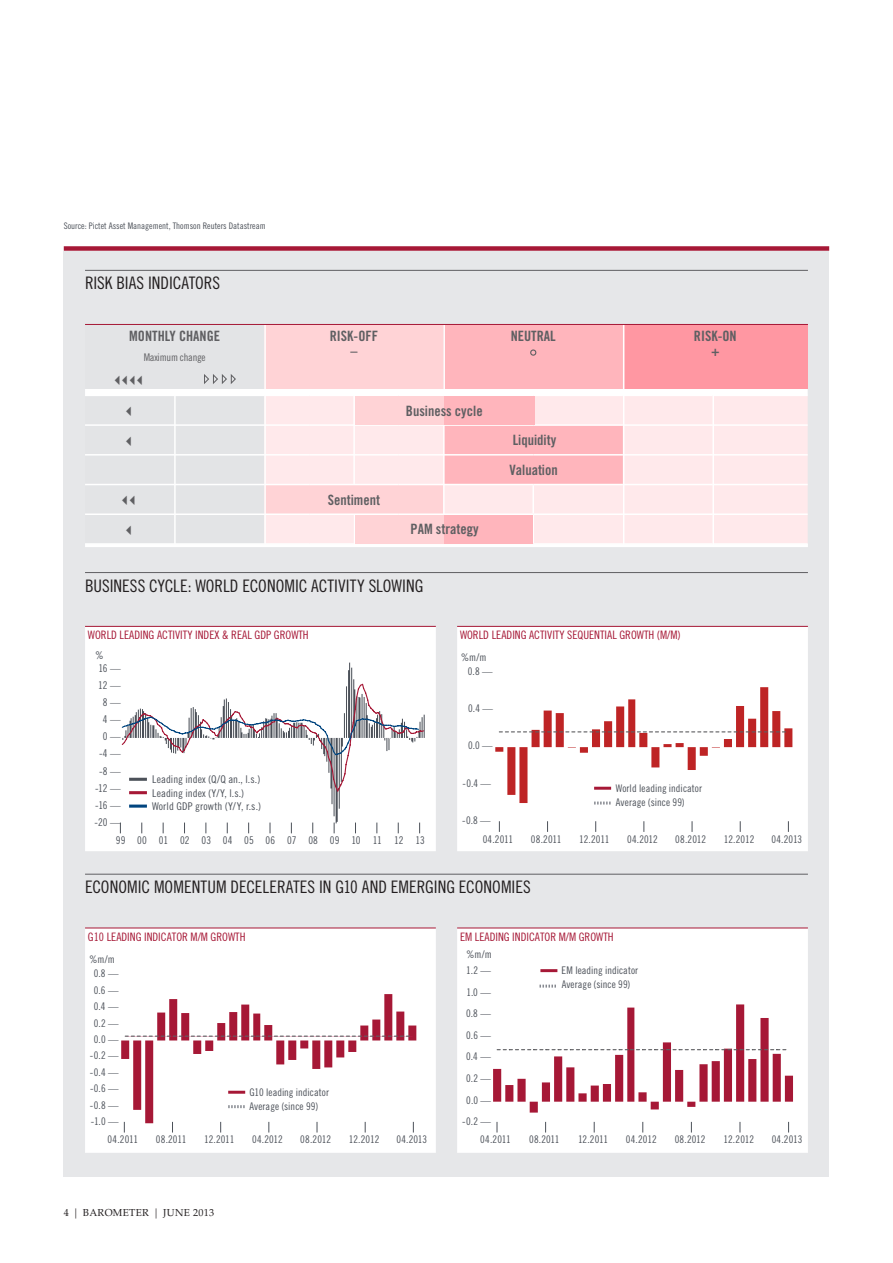
<style>
.page{position:relative;width:893px;height:1263px;background:#fff}
.page>*{position:absolute;margin:0;border:0;box-sizing:border-box;transform-origin:0 0}
.t1{font:17.25px "Trade Gothic LT Std Cn 18";color:#231f20}
.t2{font:15px/31.3px "Webdings";color:#5f5f62;text-align:center}
.t3{font:14.25px/14.5px "Trade Gothic LT Std Bd Cn 20";color:#5f5f62}
.t4{font:11.7px "Trade Gothic LT Std Cn 18";color:#a61836}
.t5{font:10.65px/17.1px "Trade Gothic LT Std Cn 18";letter-spacing:.005em;color:#4c5159}
.t6{font:10.5px/14.2px "Trade Gothic LT Std Cn 18";letter-spacing:.005em;color:#4c5159}
.t7{font:10.5px "Trade Gothic LT Std Cn 18";letter-spacing:-.02em;color:#5f5f62}
.t8{font:10.2px "Palatino LT Std";letter-spacing:.03em;color:#231f20}
.t9{font:9px "Trade Gothic LT Std Cn 18";color:#4c5159}
</style>
<div class="page">
<div style="left:64px;top:251px;width:765px;height:925px;background:#e6e7e9"></div>
<hr style="left:85px;top:270px;width:723px;height:1px;background:#5f5f62">
<hr style="left:85px;top:874px;width:723px;height:1px;background:#5f5f62">
<hr style="left:85px;top:572px;width:723px;height:1px;background:#5f5f62">
<div style="left:85px;top:928px;width:351px;height:225px;background:#fff"></div>
<div style="left:85px;top:626px;width:351px;height:225px;background:#fff"></div>
<div style="left:457px;top:928px;width:351px;height:225px;background:#fff"></div>
<div style="left:457px;top:626px;width:351px;height:225px;background:#fff"></div>
<div style="left:64px;top:246px;width:765px;height:5px;background:#a61836"></div>
<hr style="left:85px;top:927px;width:351px;height:1px;background:#a61836">
<hr style="left:85px;top:626px;width:351px;height:1px;background:#a61836">
<hr style="left:457px;top:927px;width:351px;height:1px;background:#a61836">
<hr style="left:457px;top:626px;width:351px;height:1px;background:#a61836">
<hr style="left:540px;top:969px;width:17px;height:3px;background:#a61836">
<svg style="left:539px;top:985px;width:17px;height:2px"></svg>
<svg style="left:493px;top:1004px;width:300px;height:108px"></svg>
<svg style="left:121px;top:994px;width:295px;height:138px"></svg>
<svg style="left:495px;top:687px;width:297px;height:117px"></svg>
<svg style="left:129px;top:663px;width:291px;height:160px"></svg>
<svg style="left:121px;top:683px;width:304px;height:109px"></svg>
<hr style="left:85px;top:324px;width:723px;height:1px;background:#a61836">
<hr style="left:85px;top:544px;width:723px;height:3px;background:#fff">
<svg style="left:85px;top:325px;width:723px;height:219px"></svg>
<p class="t9" style="left:64px;top:220px;width:203px">Source: Pictet Asset Management, Thomson Reuters Datastream</p>
<h1 class="t1" style="left:85px;top:273px;width:137px">RISK BIAS INDICATORS</h1>
<h3 class="t3" style="left:129px;top:329px;width:93px">monthly change</h3>
<p class="t7" style="left:144px;top:351px;width:63px">Maximum change</p>
<h2 class="t2" style="left:111px;top:365px;width:39px">✓✓✓✓ ✓</h2>
<h3 class="t3" style="left:347px;top:329px;width:32px">K-OFF –</h3>
<h3 class="t3" style="left:511px;top:329px;width:47px">Neutral</h3>
<h3 class="t3" style="left:694px;top:329px;width:44px;text-align:center">Risk-on +</h3>
<h3 class="t3" style="left:406px;top:403px;width:78px">Business cycle</h3>
<h3 class="t3" style="left:328px;top:492px;width:54px">Sentiment</h3>
<h3 class="t3" style="left:411px;top:522px;width:70px">PAM strategy</h3>
<h3 class="t3" style="left:513px;top:433px;width:45px">Liquidity</h3>
<h3 class="t3" style="left:509px;top:463px;width:50px">Valuation</h3>
<h1 class="t1" style="left:85px;top:575px;width:73px">Business cycle</h1>
<h1 class="t1" style="left:188px;top:575px;width:18px">: world</h1>
<h1 class="t1" style="left:242px;top:575px;width:42px">economic</h1>
<h1 class="t1" style="left:311px;top:575px;width:8px">activity</h1>
<h1 class="t1" style="left:369px;top:575px;width:9px">slowi</h1>
<h1 class="t1" style="left:406px;top:575px;width:17px">ng</h1>
<p class="t4" style="left:88px;top:628px;width:14px">World</p>
<p class="t4" style="left:120px;top:628px;width:6px">leadi</p>
<p class="t4" style="left:143px;top:628px;width:20px">ng activity</p>
<p class="t4" style="left:195px;top:628px;width:43px">index &amp; real</p>
<p class="t4" style="left:255px;top:628px;width:27px">GDP growt</p>
<p class="t4" style="left:303px;top:628px;width:7px">h</p>
<p class="t5" style="left:95px;top:646px;width:10px">%</p>
<p class="t5" style="left:98px;top:659px;width:24px">16 —</p>
<p class="t5" style="left:98px;top:676px;width:24px">12 —</p>
<p class="t5" style="left:103px;top:693px;width:19px">8 —<br>4 —</p>
<p class="t5" style="left:103px;top:728px;width:19px">0 —</p>
<p class="t5" style="left:99px;top:745px;width:23px">-4—</p>
<p class="t5" style="left:95px;top:762px;width:27px;text-align:center">-8— -12 — -16 —</p>
<p class="t5" style="left:95px;top:813px;width:28px">-20 —</p>
<p class="t5" style="left:152px;top:772px;width:111px;line-height:13.6px">Leading index (Q/Q an., l.s.)<br>Leading index (Y/Y, l.s.)<br>World GDP growth (Y/Y, r.s.)</p>
<p class="t5" style="left:116px;top:832px;width:310px">99 00 01 02 03 04 05 06 07 08 09 10 11 12 13</p>
<p class="t4" style="left:460px;top:628px;width:14px">World</p>
<p class="t4" style="left:492px;top:628px;width:6px">leadi</p>
<p class="t4" style="left:515px;top:628px;width:20px">ng activity</p>
<p class="t4" style="left:567px;top:628px;width:7px">seque</p>
<p class="t4" style="left:594px;top:628px;width:11px">ntial</p>
<p class="t4" style="left:619px;top:628px;width:7px">growt</p>
<p class="t4" style="left:649px;top:628px;width:34px">h (M/M)</p>
<p class="t6" style="left:461px;top:650px;width:27px">%m/m</p>
<p class="t6" style="left:468px;top:664px;width:26px">0.8 —</p>
<p class="t6" style="left:468px;top:701px;width:26px">0.4 —</p>
<p class="t6" style="left:468px;top:738px;width:26px">0.0 —</p>
<p class="t6" style="left:462px;top:775px;width:30px">-0.4 —</p>
<p class="t6" style="left:462px;top:813px;width:30px">-0.8 —</p>
<p class="t6" style="left:616px;top:781px;width:88px">World leading indicator<br>Average (since 99)</p>
<p class="t6" style="left:483px;top:831px;width:32px">04.2011</p>
<p class="t6" style="left:531px;top:831px;width:32px">08.2011</p>
<p class="t6" style="left:579px;top:831px;width:32px">12.2011</p>
<p class="t6" style="left:627px;top:831px;width:32px">04.2012</p>
<p class="t6" style="left:675px;top:831px;width:32px">08.2012</p>
<p class="t6" style="left:724px;top:831px;width:32px">12.2012</p>
<p class="t6" style="left:771px;top:831px;width:32px">04.2013</p>
<h1 class="t1" style="left:85px;top:877px;width:42px">economic</h1>
<h1 class="t1" style="left:154px;top:877px;width:11px">mome</h1>
<h1 class="t1" style="left:192px;top:877px;width:19px">ntum</h1>
<h1 class="t1" style="left:231px;top:877px;width:302px">DECELERATES IN G10 AND EMERGING ECONOMIES</h1>
<p class="t4" style="left:88px;top:930px;width:25px">G10 leadi</p>
<p class="t4" style="left:130px;top:930px;width:29px">ng indicator</p>
<p class="t4" style="left:191px;top:930px;width:27px">M/M growt</p>
<p class="t4" style="left:240px;top:930px;width:7px">h</p>
<p class="t6" style="left:90px;top:952px;width:27px">%m/m</p>
<p class="t6" style="left:94px;top:966px;width:26px">0.8 —</p>
<p class="t6" style="left:94px;top:983px;width:26px">0.6 —</p>
<p class="t6" style="left:94px;top:999px;width:26px">0.4 —</p>
<p class="t6" style="left:94px;top:1016px;width:26px">0.2 —</p>
<p class="t6" style="left:94px;top:1032px;width:26px">0.0 —</p>
<p class="t6" style="left:90px;top:1048px;width:30px">-0.2 —</p>
<p class="t6" style="left:90px;top:1065px;width:30px">-0.4 —</p>
<p class="t6" style="left:90px;top:1081px;width:30px">-0.6 —</p>
<p class="t6" style="left:90px;top:1098px;width:30px">-0.8 —</p>
<p class="t6" style="left:91px;top:1114px;width:29px">-1.0 —</p>
<p class="t6" style="left:249px;top:1084px;width:81px">G10 leading indicator<br>Average (since 99)</p>
<p class="t6" style="left:108px;top:1132px;width:32px">04.2011</p>
<p class="t6" style="left:156px;top:1132px;width:32px">08.2011</p>
<p class="t6" style="left:204px;top:1132px;width:32px">12.2011</p>
<p class="t6" style="left:252px;top:1132px;width:32px">04.2012</p>
<p class="t6" style="left:300px;top:1132px;width:32px">08.2012</p>
<p class="t6" style="left:349px;top:1132px;width:32px">12.2012</p>
<p class="t6" style="left:396px;top:1132px;width:32px">04.2013</p>
<p class="t8" style="left:64px;top:1206px;width:152px">4 | BAROMETER | JUNE 2013</p>
<p class="t4" style="left:460px;top:930px;width:21px">EM leadi</p>
<p class="t4" style="left:498px;top:930px;width:29px">ng indicator</p>
<p class="t4" style="left:559px;top:930px;width:27px">M/M growt</p>
<p class="t4" style="left:608px;top:930px;width:7px">h</p>
<p class="t6" style="left:466px;top:946px;width:27px">%m/m</p>
<p class="t6" style="left:466px;top:963px;width:26px">1.2 —</p>
<p class="t6" style="left:466px;top:985px;width:26px">1.0 —</p>
<p class="t6" style="left:466px;top:1006px;width:26px">0.8 —</p>
<p class="t6" style="left:466px;top:1024px;width:26px;line-height:21.6px;text-align:justify">0.6 — 0.4 — 0.2 —</p>
<p class="t6" style="left:466px;top:1092px;width:26px">0.0 —</p>
<p class="t6" style="left:462px;top:1114px;width:30px">-0.2 —</p>
<p class="t6" style="left:562px;top:963px;width:78px">EM leading indicator<br>Average (since 99)</p>
<p class="t6" style="left:480px;top:1132px;width:32px">04.2011</p>
<p class="t6" style="left:529px;top:1132px;width:32px">08.2011</p>
<p class="t6" style="left:578px;top:1132px;width:32px">12.2011</p>
<p class="t6" style="left:626px;top:1132px;width:32px">04.2012</p>
<p class="t6" style="left:675px;top:1132px;width:32px">08.2012</p>
<p class="t6" style="left:724px;top:1132px;width:32px">12.2012</p>
<p class="t6" style="left:772px;top:1132px;width:32px">04.2013</p>
</div>
